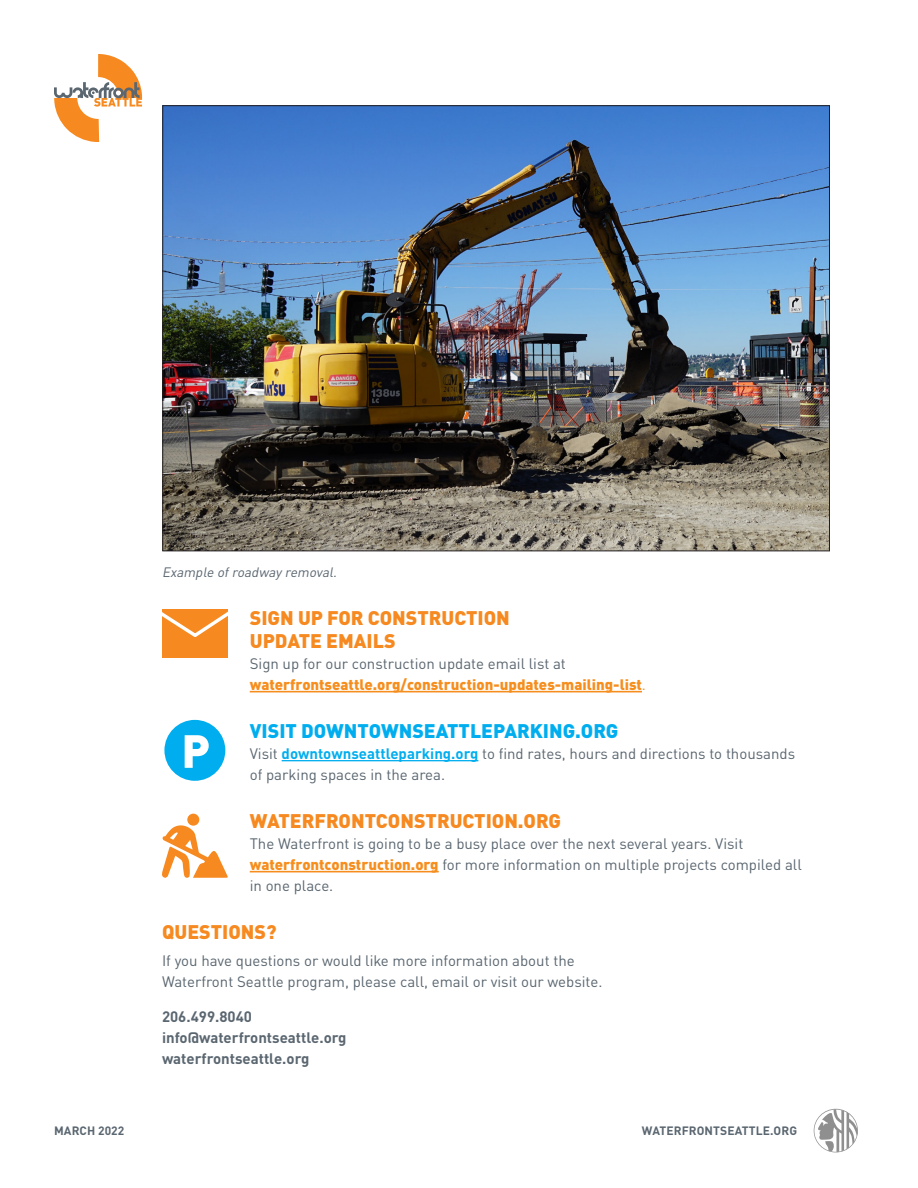
<style>
.page{position:relative;width:918px;height:1188px;background:#fff}
.page>*{position:absolute;margin:0;border:0;box-sizing:border-box;transform-origin:0 0}
.t1{font:900 19.5px/22.5px "DINOT";color:#f6891f}
.t2{font:900 19.5px "DINOT";color:#00aeef}
.t3{font:15px/21px "DINOT";color:#5a6670}
.t4{font:900 15px/21px "DINOT";color:#f68e1e}
.t5{font:700 15px "DINOT";color:#5a6670}
.t6{font:italic 13.5px "DINOT";color:#5a6670}
.t7{font:700 12px "DINOT";letter-spacing:.01em;color:#5a6670}
.s1{font-weight:400;color:#5a6670}
.s2{font-weight:400}
.s3{font-weight:700;color:#00aeef}
.s4{font-weight:900;color:#f68e1e}
</style>
<div class="page">
<hr style="left:250px;top:691px;width:392px;height:1px;background:#f68e1e">
<hr style="left:282px;top:760px;width:196px;height:1px;background:#00aeef">
<hr style="left:250px;top:871px;width:189px;height:1px;background:#f68e1e">
<div style="left:187px;top:814px;width:12px;height:12px;background:#f6891f;border-radius:50%"></div>
<svg style="left:162px;top:823px;width:66px;height:55px"></svg>
<div style="left:164px;top:720px;width:61px;height:61px;background:#00aeef;border-radius:50%"></div>
<svg style="left:185px;top:735px;width:24px;height:33px"></svg>
<div style="left:162px;top:610px;width:66px;height:48px;background:#f6891f"></div>
<svg style="left:162px;top:609px;width:66px;height:28px"></svg>
<img style="left:164px;top:107px;width:664px;height:442px">
<svg style="left:54px;top:54px;width:88px;height:88px"></svg>
<svg style="left:814px;top:1109px;width:44px;height:43px"></svg>
<p class="t6" style="left:162px;top:563px;width:179px">Example ofroadway removal.</p>
<p class="t1" style="left:250px;top:606px;width:262px">SIGN UP FOR CONSTRUCTION<br>UPDATE EMAILS</p>
<p class="t4" style="left:250px;top:652px;width:398px"><span class="s1">Sign up for our construction update email list at </span>waterfrontseattle.org/construction-updates-mailing-list<span class="s2">.</span></p>
<p class="t2" style="left:250px;top:718px;width:370px">VISIT DOWNTOWNSEATTLEPARKING.ORG</p>
<p class="t3" style="left:250px;top:743px;width:547px">Visit <span class="s3">downtownseattleparking.org</span> to find rates, hours and directions to thousands of parking spaces in the area.</p>
<p class="t1" style="left:250px;top:809px;width:313px">WATERFRONTCONSTRUCTION.ORG</p>
<p class="t3" style="left:250px;top:833px;width:554px">The Waterfront is going to be a busy place over the next several years. Visit <span class="s4">waterfrontconstruction.org</span> for more information on multiple projects compiled all in one place.</p>
<p class="t1" style="left:162px;top:920px;width:116px">QUESTIONS?</p>
<p class="t3" style="left:162px;top:950px;width:442px">If you have questions or would like more information about the<br>Waterfront Seattle program, please call, email or visit our website.</p>
<p class="t5" style="left:162px;top:1007px;width:92px">206.499.8040</p>
<p class="t5" style="left:162px;top:1028px;width:186px">info@waterfrontseattle.org</p>
<p class="t5" style="left:162px;top:1049px;width:149px">waterfrontseattle.org</p>
<p class="t7" style="left:54px;top:1123px;width:72px">MARCH 2022</p>
<p class="t7" style="left:642px;top:1123px;width:157px">WATERFRONTSEATTLE.ORG</p>
</div>
